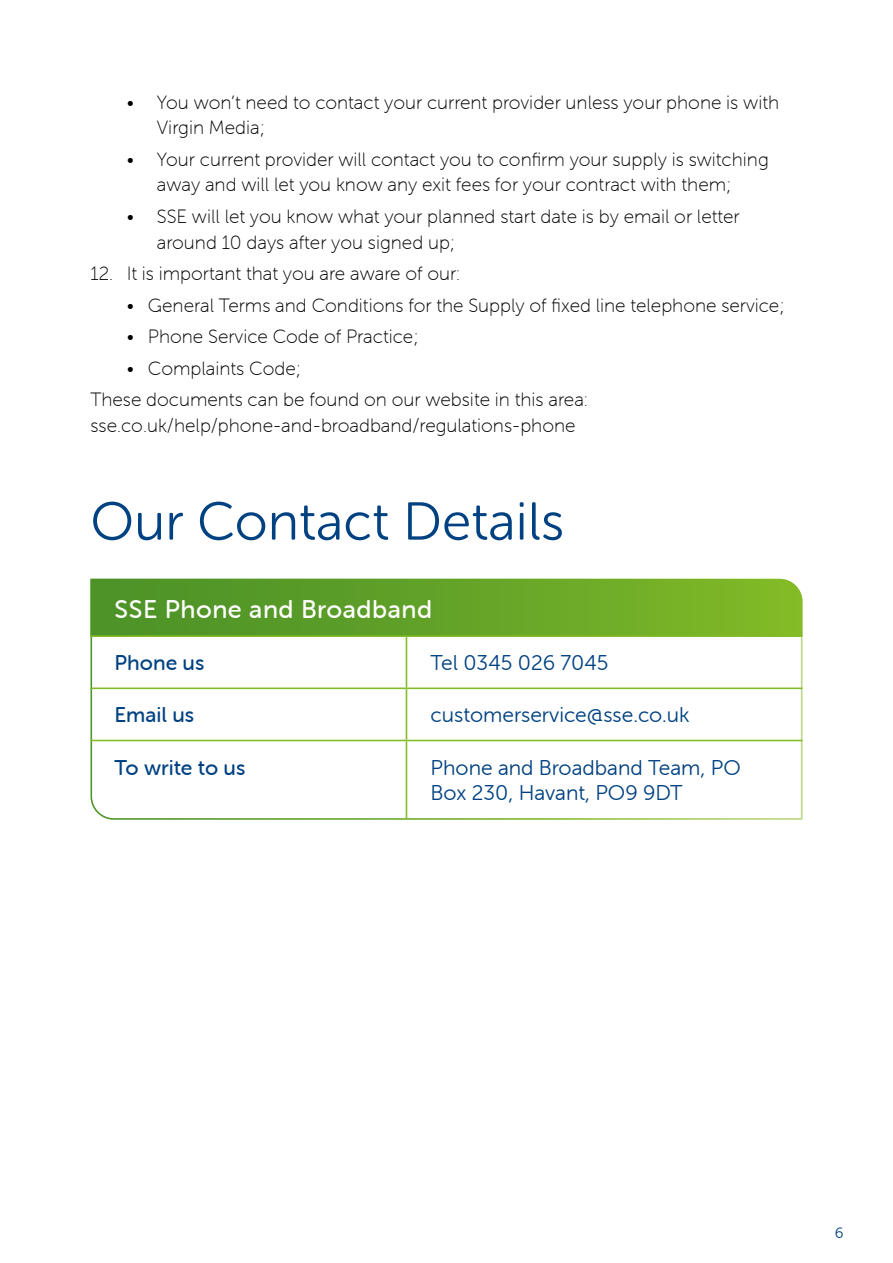
<style>
.page{position:relative;width:893px;height:1263px;background:#fff}
.page>*{position:absolute;margin:0;border:0;box-sizing:border-box;transform-origin:0 0}
.t1{font:53.25px "Museo Sans Rounded 300";letter-spacing:.005em;color:#004182}
.t2{font:25.5px "Museo Sans Rounded 500";letter-spacing:.02em;color:#fff}
.t3{font:21.3px/25.5px "Museo Sans Rounded 300";color:#004182}
.t4{font:21.3px "Museo Sans Rounded 500";color:#004182}
.t5{font:19.2px/25.5px "Museo Sans Rounded 100";color:#000}
.t6{font:15px "Museo Sans Rounded 300";color:#004182}
</style>
<div class="page">
<svg style="left:90px;top:578px;width:713px;height:242px"></svg>
<svg style="left:90px;top:579px;width:712px;height:56px;background:#64a428"></svg>
<hr style="left:90px;top:635px;width:316px;height:2px;background:#83bb26">
<hr style="left:406px;top:635px;width:396px;height:2px;background:#83bb26">
<hr style="left:406px;top:637px;width:1px;height:50px;background:#83bb26">
<hr style="left:406px;top:689px;width:1px;height:51px;background:#83bb26">
<hr style="left:406px;top:741px;width:1px;height:77px;background:#83bb26">
<hr style="left:90px;top:687px;width:316px;height:2px;background:#83bb26">
<hr style="left:406px;top:687px;width:396px;height:2px;background:#83bb26">
<hr style="left:90px;top:740px;width:316px;height:1px;background:#83bb26">
<hr style="left:406px;top:740px;width:396px;height:1px;background:#83bb26">
<p class="t5" style="left:157px;top:90px;width:624px;text-indent:-30px">• You won’t need to contact your current provider unless your phone is with<br>Virgin Media;</p>
<p class="t5" style="left:127px;top:147px;width:644px;text-align:center">• Your current provider will contact you to confirm your supply is switching away and will let you know any exit fees for your contract with them;</p>
<p class="t5" style="left:157px;top:204px;width:584px;text-indent:-30px">• SSE will let you know what your planned start date is by email or letter around 10 days after you signed up;</p>
<p class="t5" style="left:90px;top:261px;width:371px">12. It is important that you are aware of our:</p>
<p class="t5" style="left:127px;top:293px;width:659px">• General Terms and Conditions for the Supply of fixed line telephone service;</p>
<p class="t5" style="left:127px;top:324px;width:293px">• Phone Service Code of Practice;</p>
<p class="t5" style="left:90px;top:353px;width:499px;line-height:31.5px;text-indent:36px">• Complaints Code;<br>These documents can be found on our website in this area:</p>
<p class="t5" style="left:90px;top:413px;width:487px">sse.co.uk/help/phone-and-broadband/regulations-phone</p>
<h1 class="t1" style="left:90px;top:493px;width:475px">Our Contact Details</h1>
<h2 class="t2" style="left:115px;top:595px;width:319px">SSE Phone and Broadband</h2>
<p class="t4" style="left:115px;top:651px;width:91px">Phone us</p>
<p class="t3" style="left:431px;top:650px;width:179px">Tel 0345 026 7045</p>
<p class="t4" style="left:115px;top:703px;width:81px">Email us</p>
<p class="t3" style="left:431px;top:702px;width:261px">customerservice@sse.co.uk</p>
<p class="t4" style="left:115px;top:755px;width:132px">To write to us</p>
<p class="t3" style="left:431px;top:755px;width:312px">Phone and Broadband Team, PO<br>Box 230, Havant, PO9 9DT</p>
<p class="t6" style="left:835px;top:1225px;width:10px">6</p>
</div>
